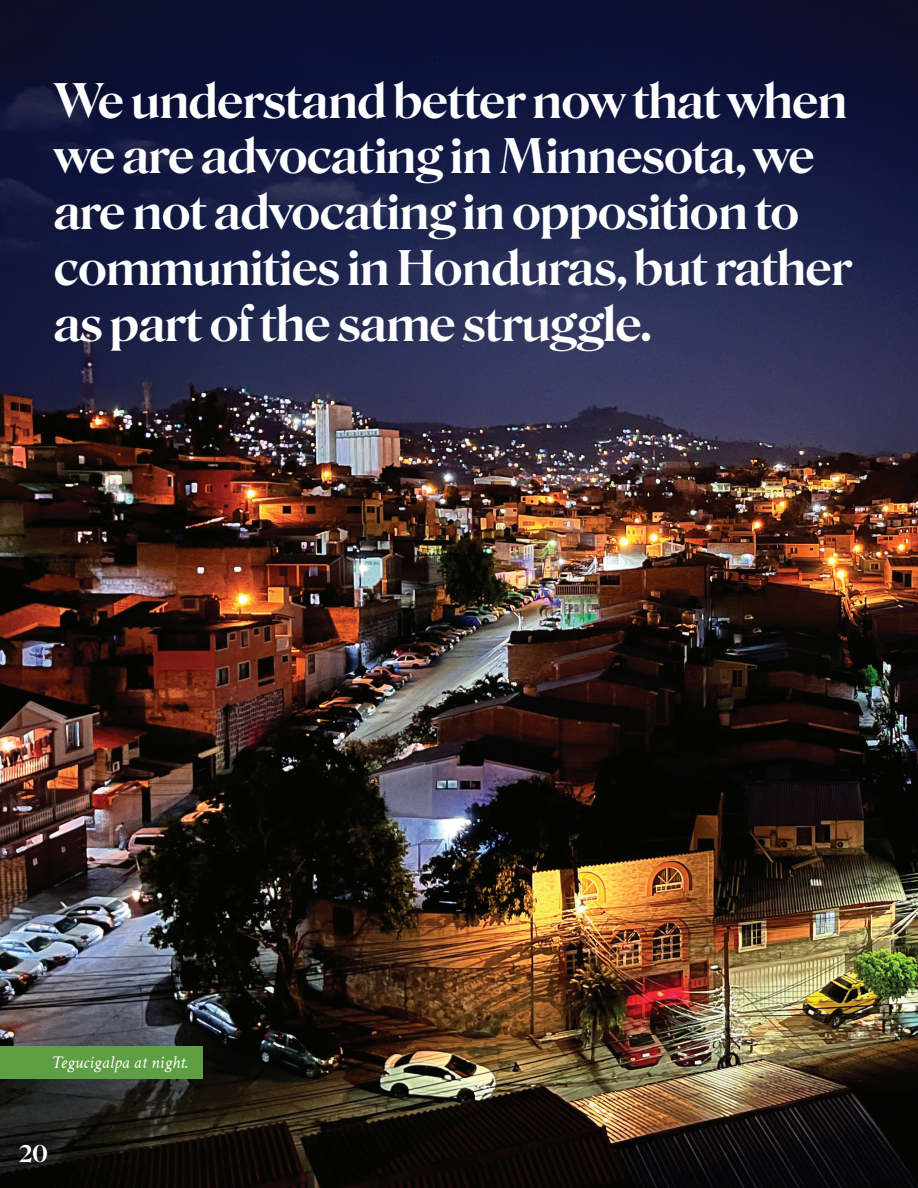
<style>
.page{position:relative;width:918px;height:1188px;background:#fff}
.page>*{position:absolute;margin:0;border:0;box-sizing:border-box;transform-origin:0 0}
.t1{font:600 46.5px/55.8px "Roslindale Display";color:#fff}
.t2{font:600 22.5px "Roslindale Display";color:#fff}
.t3{font:italic 18px "Crimson Text";color:#fff}
</style>
<div class="page">
<img style="left:0;top:0;width:918px;height:1188px">
<div style="left:0;top:1046px;width:202px;height:33px;background:#5e9f43"></div>
<p class="t1" style="left:54px;top:70px;width:799px">We understand better now that when we are advocating in Minnesota, we are not advocating in opposition to communities in Honduras, but rather as part of the same struggle.</p>
<p class="t3" style="left:52px;top:1049px;width:138px">Tegucigalpa at night.</p>
<p class="t2" style="left:20px;top:1134px;width:30px">20</p>
</div>
